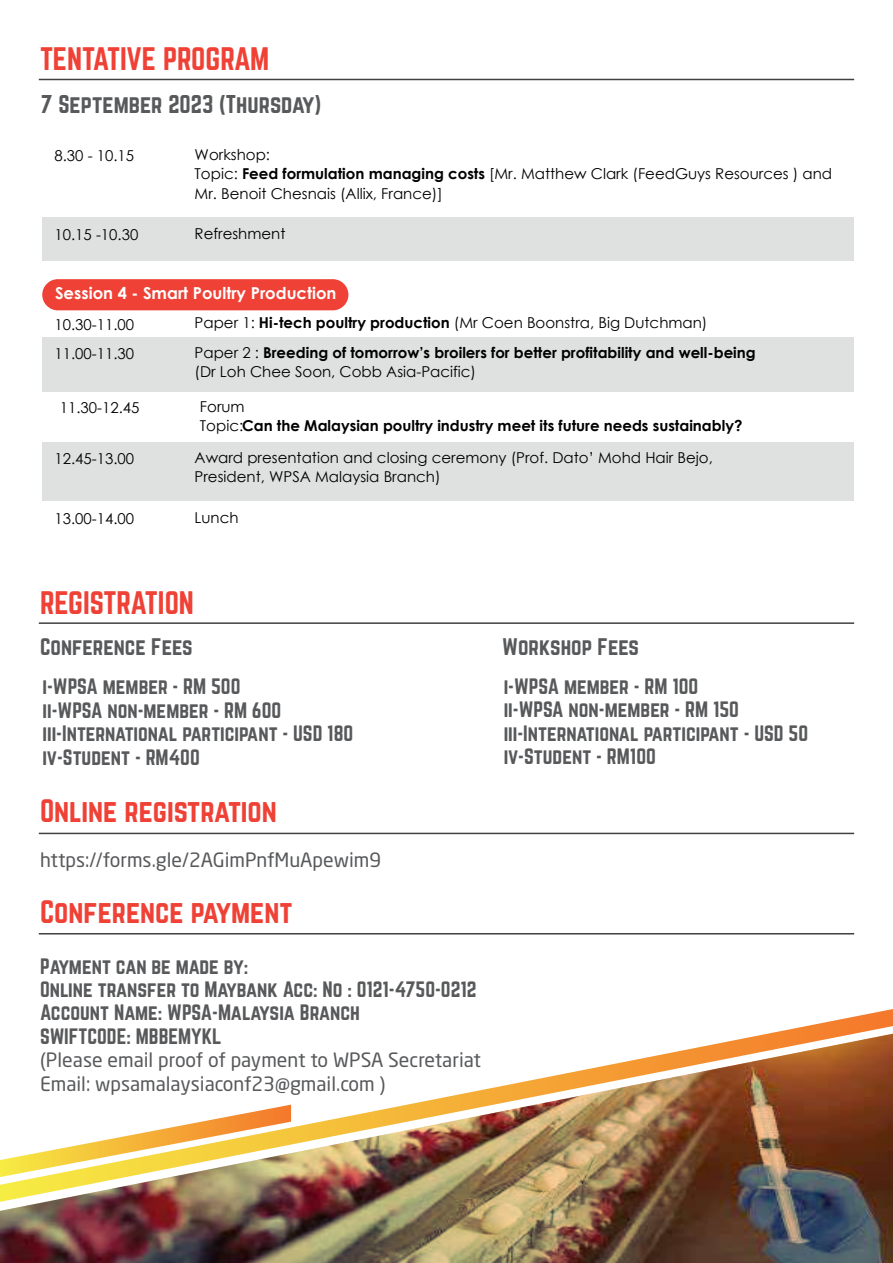
<style>
.page{position:relative;width:893px;height:1263px;background:#fff}
.page>*{position:absolute;margin:0;border:0;box-sizing:border-box;transform-origin:0 0}
.t1{font:28.5px "Norwester";color:#ef4136}
.t2{font:22.5px "Norwester";color:#58595b}
.t3{font:21px "Norwester";color:#58595b}
.t4{font:19.5px/23.4px "Norwester";color:#58595b}
.t5{font:19.5px/23.4px "Neo Sans Std";color:#58595b}
.t6{font:700 16.5px "Century Gothic";color:#fff}
.t7{font:15px/19.5px "Century Gothic";color:#000}
.t8{font:700 15px/19.5px "Century Gothic";color:#000}
.s1{font-weight:700}
.s2{font-weight:400}
</style>
<div class="page">
<svg style="left:771px;top:1009px;width:122px;height:24px"></svg>
<hr style="left:39px;top:79px;width:815px;height:1px;background:#414042">
<hr style="left:39px;top:622px;width:815px;height:2px;background:#414042">
<hr style="left:39px;top:833px;width:815px;height:1px;background:#414042">
<hr style="left:39px;top:933px;width:815px;height:1px;background:#414042">
<img style="left:0;top:1033px;width:893px;height:230px">
<div style="left:42px;top:218px;width:812px;height:43px;background:#dfe0e0"></div>
<div style="left:42px;top:442px;width:812px;height:59px;background:#dfe0e0"></div>
<div style="left:42px;top:337px;width:812px;height:55px;background:#dfe0e0"></div>
<div style="left:42px;top:279px;width:306px;height:31px;background:#ef4136;border-radius:16px"></div>
<h1 class="t1" style="left:40px;top:45px;width:231px">TENTATIVE PROGRAM</h1>
<h2 class="t2" style="left:41px;top:93px;width:282px">7 September 2023 (Thursday)</h2>
<p class="t7" style="left:195px;top:144px;width:639px">Workshop:<br>Topic: <span class="s1">Feed formulation managing costs</span> [Mr. Matthew Clark (FeedGuys Resources ) and<br>Mr. Benoit Chesnais (Allix, France)]</p>
<p class="t7" style="left:54px;top:145px;width:81px">8.30 - 10.15</p>
<p class="t7" style="left:54px;top:225px;width:85px">10.15 -10.30</p>
<p class="t7" style="left:195px;top:223px;width:92px">Refreshment</p>
<p class="t6" style="left:55px;top:281px;width:283px">Session 4 - Smart Poultry Production</p>
<p class="t7" style="left:54px;top:314px;width:81px">10.30-11.00</p>
<p class="t7" style="left:195px;top:313px;width:514px">Paper 1: <span class="s1">Hi-tech poultry production</span> (Mr Coen Boonstra, Big Dutchman)</p>
<p class="t7" style="left:54px;top:343px;width:81px">11.00-11.30</p>
<p class="t8" style="left:195px;top:342px;width:563px"><span class="s2">Paper 2 :</span> Breeding of tomorrow’s broilers for better profitability and well-being <span class="s2">(Dr Loh Chee Soon, Cobb Asia-Pacific)</span></p>
<p class="t7" style="left:60px;top:398px;width:81px">11.30-12.45</p>
<p class="t8" style="left:200px;top:396px;width:544px"><span class="s2">Forum<br>Topic:</span>Can the Malaysian poultry industry meet its future needs sustainably?</p>
<p class="t7" style="left:54px;top:449px;width:81px">12.45-13.00</p>
<p class="t7" style="left:195px;top:448px;width:520px">Award presentation and closing ceremony (Prof. Dato’ Mohd Hair Bejo,<br>President, WPSA Malaysia Branch)</p>
<p class="t7" style="left:54px;top:509px;width:81px">13.00-14.00</p>
<p class="t7" style="left:195px;top:508px;width:46px">Lunch</p>
<h1 class="t1" style="left:40px;top:589px;width:155px">REGISTRATION</h1>
<h3 class="t3" style="left:40px;top:636px;width:154px">Conference Fees</h3>
<h3 class="t3" style="left:502px;top:636px;width:138px">Workshop Fees</h3>
<h3 class="t4" style="left:43px;top:676px;width:312px">i-WPSA member - RM 500<br>ii-WPSA non-member - RM 600 iii-International participant - USD 180 iv-Student - RM400</h3>
<h3 class="t4" style="left:504px;top:675px;width:306px">i-WPSA member - RM 100<br>ii-WPSA non-member - RM 150 iii-International participant - USD 50 iv-Student - RM100</h3>
<h1 class="t1" style="left:40px;top:797px;width:238px">Online registration</h1>
<h3 class="t5" style="left:40px;top:848px;width:343px">https://forms.gle/2AGimPnfMuApewim9</h3>
<h1 class="t1" style="left:40px;top:898px;width:254px">Conference payment</h1>
<h3 class="t4" style="left:40px;top:955px;width:438px">Payment can be made by:<br>Online transfer to Maybank Acc: No : 0121-4750-0212<br>Account Name: WPSA-Malaysia Branch<br>SWIFTCODE: MBBEMYKL</h3>
<h3 class="t5" style="left:40px;top:1048px;width:442px">(Please email proof of payment to WPSA Secretariat<br>Email: wpsamalaysiaconf23@gmail.com )</h3>
</div>
